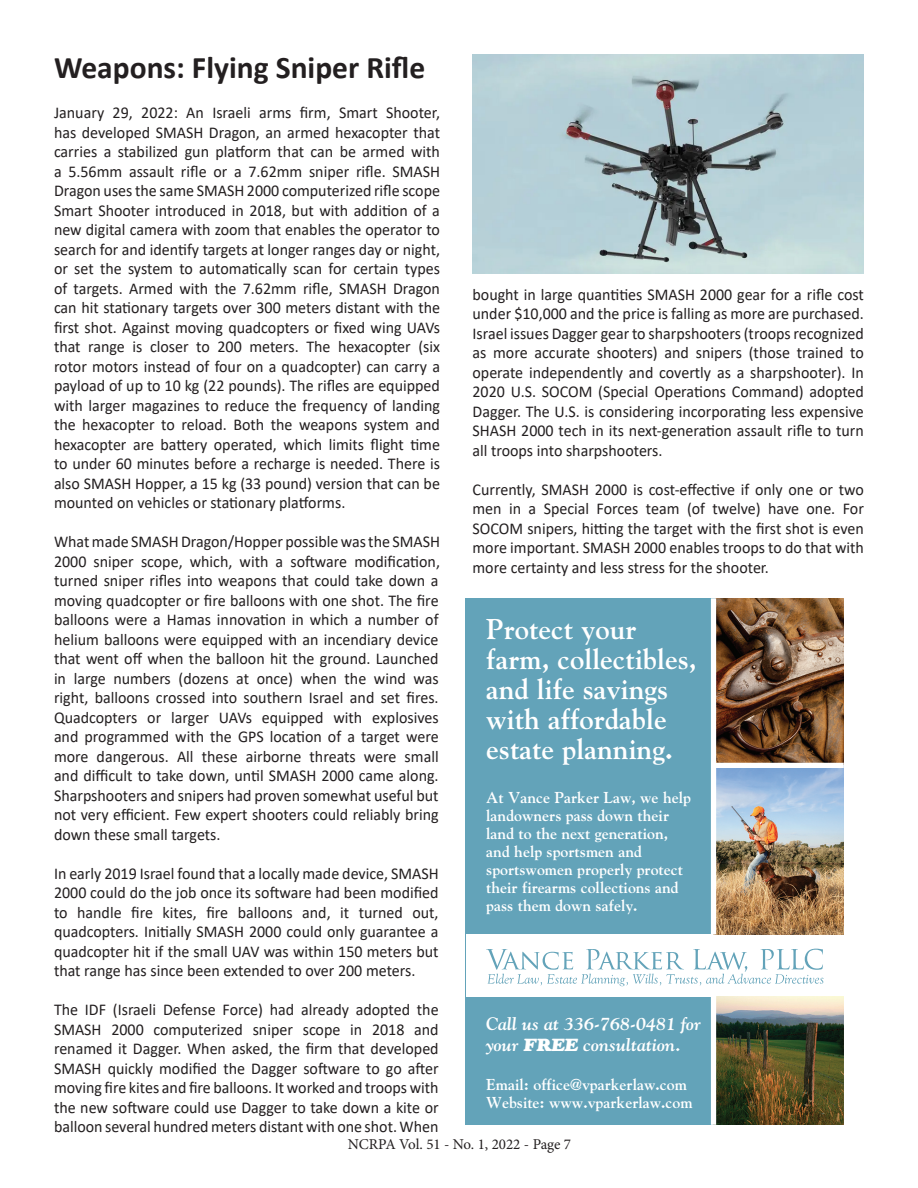
<style>
.page{position:relative;width:918px;height:1188px;background:#fff}
.page>*{position:absolute;margin:0;border:0;box-sizing:border-box;transform-origin:0 0}
.t1{font:700 31.5px "Calibri";color:#231f20}
.t2{font:700 28.5px/30px "Goudy";color:#fff}
.t3{font:italic 700 18px/21px "Goudy";color:#fff}
.t4{font:16.5px/19.5px "Calibri";color:#231f20;text-align:justify}
.t5{font:700 15.75px/18px "Goudy";color:#fff}
.t6{font:15px "Minion Pro";letter-spacing:-.005em;color:#231f20}
.s1{font-family:"Goudy Heavyface";font-weight:400}
</style>
<div class="page">
<div style="left:466px;top:598px;width:377px;height:527px;background:#63a3b9"></div>
<div style="left:466px;top:934px;width:378px;height:63px;background:#fff"></div>
<img style="left:716px;top:598px;width:128px;height:165px">
<img style="left:716px;top:768px;width:128px;height:166px">
<svg style="left:486px;top:949px;width:338px;height:37px"></svg>
<img style="left:716px;top:996px;width:128px;height:129px">
<div style="left:711px;top:598px;width:5px;height:336px;background:#fff"></div>
<div style="left:713px;top:763px;width:131px;height:5px;background:#fff"></div>
<div style="left:711px;top:993px;width:5px;height:132px;background:#fff"></div>
<img style="left:472px;top:54px;width:392px;height:219px">
<p class="t1" style="left:54px;top:45px;width:373px">Weapons: Flying Sniper Rifle</p>
<p class="t4" style="left:54px;top:103px;width:388px">January 29, 2022: An Israeli arms firm, Smart Shooter, has developed SMASH Dragon, an armed hexacopter that carries a stabilized gun platform that can be armed with a 5.56mm assault rifle or a 7.62mm sniper rifle. SMASH Dragon uses the same SMASH 2000 computerized rifle scope Smart Shooter introduced in 2018, but with addition of a new digital camera with zoom that enables the operator to search for and identify targets at longer ranges day or night, or set the system to automatically scan for certain types of targets. Armed with the 7.62mm rifle, SMASH Dragon can hit stationary targets over 300 meters distant with the first shot. Against moving quadcopters or fixed wing UAVs that range is closer to 200 meters. The hexacopter (six rotor motors instead of four on a quadcopter) can carry a payload of up to 10 kg (22 pounds). The rifles are equipped with larger magazines to reduce the frequency of landing the hexacopter to reload. Both the weapons system and hexacopter are battery operated, which limits flight time to under 60 minutes before a recharge is needed. There is also SMASH Hopper, a 15 kg (33 pound) version that can be mounted on vehicles or stationary platforms.</p>
<p class="t4" style="left:54px;top:532px;width:388px">What made SMASH Dragon/Hopper possible was the SMASH 2000 sniper scope, which, with a software modification, turned sniper rifles into weapons that could take down a moving quadcopter or fire balloons with one shot. The fire balloons were a Hamas innovation in which a number of helium balloons were equipped with an incendiary device that went off when the balloon hit the ground. Launched in large numbers (dozens at once) when the wind was right, balloons crossed into southern Israel and set fires.<br>Quadcopters or larger UAVs equipped with explosives and programmed with the GPS location of a target were more dangerous. All these airborne threats were small and difficult to take down, until SMASH 2000 came along.<br>Sharpshooters and snipers had proven somewhat useful but not very efficient. Few expert shooters could reliably bring down these small targets.</p>
<p class="t4" style="left:54px;top:863px;width:386px">In early 2019 Israel found that a locally made device, SMASH 2000 could do the job once its software had been modified to handle fire kites, fire balloons and, it turned out, quadcopters. Initially SMASH 2000 could only guarantee a quadcopter hit if the small UAV was within 150 meters but that range has since been extended to over 200 meters.</p>
<p class="t4" style="left:54px;top:1000px;width:386px">The IDF (Israeli Defense Force) had already adopted the SMASH 2000 computerized sniper scope in 2018 and renamed it Dagger. When asked, the firm that developed SMASH quickly modified the Dagger software to go after moving fire kites and fire balloons. It worked and troops with the new software could use Dagger to take down a kite or balloon several hundred meters distant with one shot. When</p>
<p class="t4" style="left:472px;top:284px;width:393px">bought in large quantities SMASH 2000 gear for a rifle cost under $10,000 and the price is falling as more are purchased.<br>Israel issues Dagger gear to sharpshooters (troops recognized as more accurate shooters) and snipers (those trained to operate independently and covertly as a sharpshooter). In 2020 U.S. SOCOM (Special Operations Command) adopted Dagger. The U.S. is considering incorporating less expensive SHASH 2000 tech in its next-generation assault rifle to turn all troops into sharpshooters.</p>
<p class="t4" style="left:472px;top:479px;width:393px">Currently, SMASH 2000 is cost-effective if only one or two men in a Special Forces team (of twelve) have one. For SOCOM snipers, hitting the target with the first shot is even more important. SMASH 2000 enables troops to do that with more certainty and less stress for the shooter.</p>
<p class="t2" style="left:486px;top:613px;width:212px">Protect your farm, collectibles, and life savings with affordable estate planning.</p>
<p class="t5" style="left:486px;top:789px;width:206px">At Vance Parker Law, we help landowners pass down their land to the next generation, and help sportsmen and sportswomen properly protect their firearms collections and pass them down safely.</p>
<p class="t3" style="left:486px;top:1013px;width:217px">Call us at 336-768-0481 for your <span class="s1">FREE</span> consultation.</p>
<p class="t5" style="left:486px;top:1075px;width:208px">Email: office@vparkerlaw.com<br>Website: www.vparkerlaw.com</p>
<p class="t6" style="left:348px;top:1135px;width:225px">NCRPA Vol. 51 - No. 1, 2022 - Page 7</p>
</div>
